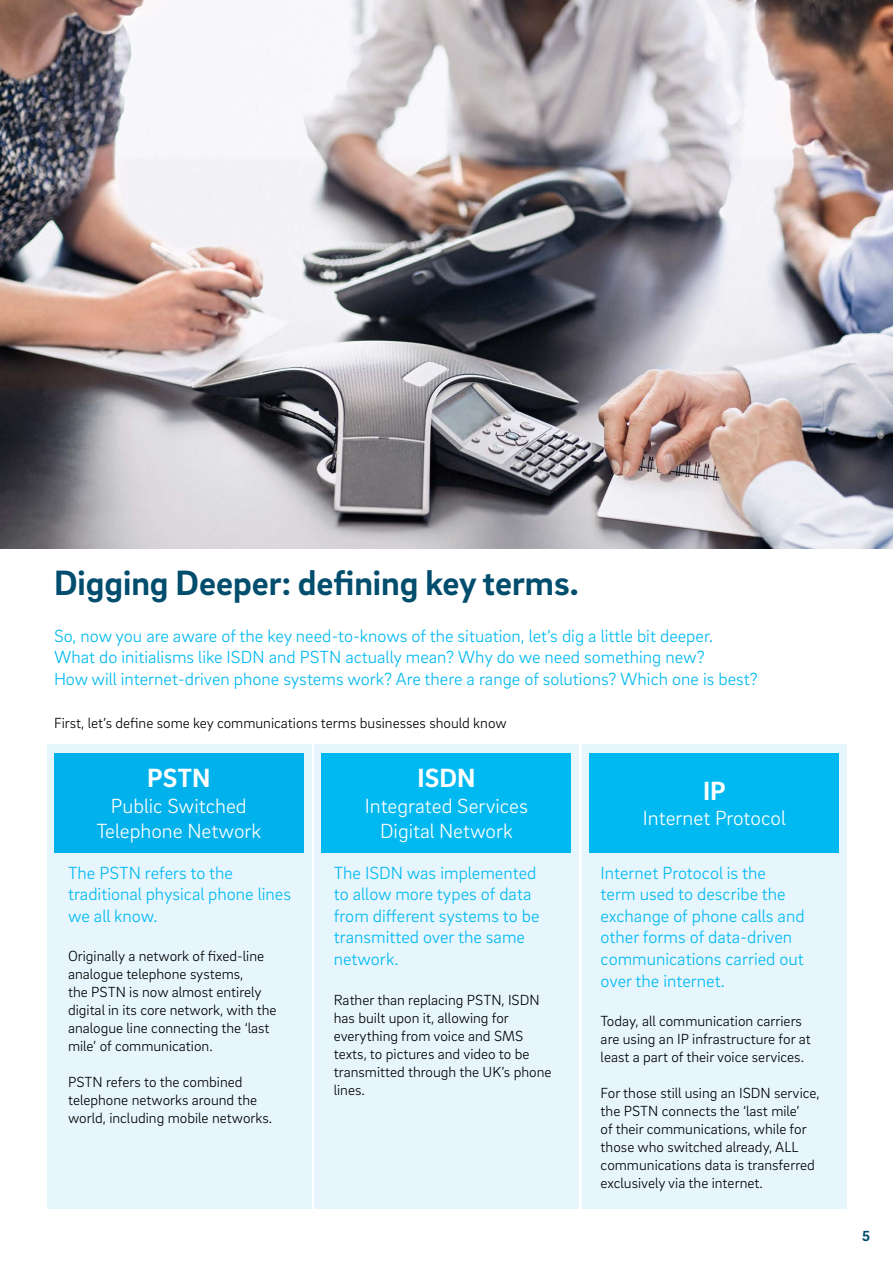
<style>
.page{position:relative;width:893px;height:1263px;background:#fff}
.page>*{position:absolute;margin:0;border:0;box-sizing:border-box;transform-origin:0 0}
.t1{font:700 36px "Brix Sans";color:#004d6d}
.t2{font:700 27px "Brix Sans";color:#fff}
.t3{font:300 21px/25.2px "Brix Sans";color:#fff;text-align:center}
.t4{font:300 18px/21.6px "Brix Sans";color:#00b9f1}
.t5{font:300 15px/18px "Brix Sans";color:#000}
.t6{font:700 15px "Brix Sans";color:#004d6d}
</style>
<div class="page">
<div style="left:47px;top:744px;width:264px;height:465px;background:#e7f6fd"></div>
<div style="left:54px;top:753px;width:250px;height:100px;background:#00b1eb"></div>
<div style="left:314px;top:744px;width:265px;height:465px;background:#e7f6fd"></div>
<div style="left:322px;top:753px;width:249px;height:100px;background:#00b9f1"></div>
<div style="left:582px;top:744px;width:264px;height:465px;background:#e7f6fd"></div>
<div style="left:589px;top:753px;width:250px;height:100px;background:#00b9f1"></div>
<img style="left:0;top:0;width:893px;height:549px">
<h1 class="t1" style="left:54px;top:559px;width:526px">Digging Deeper: defining key terms.</h1>
<p class="t4" style="left:54px;top:624px;width:705px">So, now you are aware of the key need-to-knows of the situation, let’s dig a little bit deeper.<br>What do initialisms like ISDN and PSTN actually mean? Why do we need something new?<br>How will internet-driven phone systems work? Are there a range of solutions? Which one is best?</p>
<p class="t5" style="left:54px;top:713px;width:454px">First, let’s define some key communications terms businesses should know</p>
<h2 class="t2" style="left:147px;top:761px;width:65px">PSTN</h2>
<h3 class="t3" style="left:96px;top:792px;width:166px">Public Switched<br>Telephone Network</h3>
<p class="t4" style="left:68px;top:861px;width:224px">The PSTN refers to the traditional physical phone lines we all know.</p>
<p class="t5" style="left:68px;top:947px;width:210px">Originally a network of fixed-line analogue telephone systems,<br>the PSTN is now almost entirely digital in its core network, with the analogue line connecting the ‘last mile’ of communication.</p>
<p class="t5" style="left:68px;top:1073px;width:206px">PSTN refers to the combined telephone networks around the world, including mobile networks.</p>
<h2 class="t2" style="left:418px;top:761px;width:59px">ISDN</h2>
<h3 class="t3" style="left:365px;top:792px;width:165px">Integrated Services<br>Digital Network</h3>
<p class="t4" style="left:334px;top:861px;width:207px">The ISDN was implemented to allow more types of data from different systems to be transmitted over the same network.</p>
<p class="t5" style="left:334px;top:990px;width:219px">Rather than replacing PSTN, ISDN has built upon it, allowing for everything from voice and SMS texts, to pictures and video to be transmitted through the UK’s phone lines.</p>
<h2 class="t2" style="left:703px;top:773px;width:24px">IP</h2>
<h3 class="t3" style="left:643px;top:805px;width:144px">Internet Protocol</h3>
<p class="t4" style="left:601px;top:861px;width:205px">Internet Protocol is the term used to describe the exchange of phone calls and other forms of data-driven communications carried out over the internet.</p>
<p class="t5" style="left:601px;top:1011px;width:212px">Today, all communication carriers are using an IP infrastructure for at least a part of their voice services.</p>
<p class="t5" style="left:601px;top:1083px;width:221px">For those still using an ISDN service, the PSTN connects the ‘last mile’<br>of their communications, while for those who switched already, ALL communications data is transferred exclusively via the internet.</p>
<p class="t6" style="left:862px;top:1226px;width:9px">5</p>
</div>
